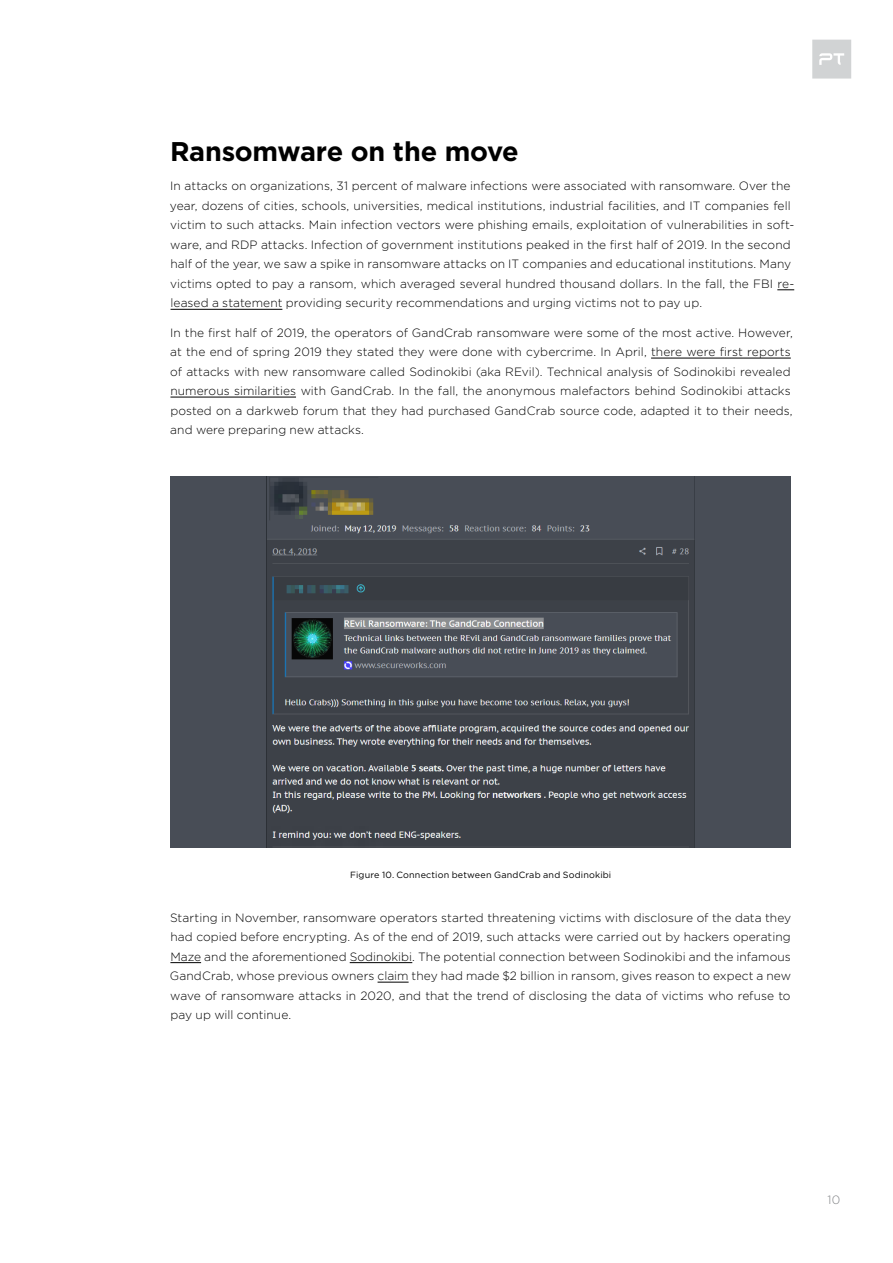
<style>
.page{position:relative;width:893px;height:1263px;background:#fff}
.page>*{position:absolute;margin:0;border:0;box-sizing:border-box;transform-origin:0 0}
.t1{font:700 27px "Gotham Pro";letter-spacing:-.01em;color:#000}
.t2{font:300 12px/19.5px "Gotham Pro";letter-spacing:.005em;color:#000}
.t3{font:300 12px "Gotham Pro";color:#808285}
.t4{font:9px "Gotham Pro";letter-spacing:.02em;color:#000}
</style>
<div class="page">
<svg style="left:777px;top:290px;width:17px;height:1px"></svg>
<hr style="left:171px;top:309px;width:111px;height:1px;background:#000">
<hr style="left:651px;top:358px;width:140px;height:1px;background:#000">
<hr style="left:170px;top:397px;width:126px;height:1px;background:#000">
<div style="left:170px;top:476px;width:621px;height:371px;background:#484d56"></div>
<img style="left:267px;top:476px;width:428px;height:371px">
<hr style="left:170px;top:962px;width:31px;height:1px;background:#000">
<hr style="left:350px;top:962px;width:62px;height:1px;background:#000">
<hr style="left:378px;top:982px;width:31px;height:1px;background:#000">
<div style="left:812px;top:40px;width:39px;height:39px;background:#d1d3d4"></div>
<svg style="left:819px;top:53px;width:25px;height:12px"></svg>
<h1 class="t1" style="left:170px;top:136px;width:350px">Ransomware on the move</h1>
<p class="t2" style="left:170px;top:176px;width:626px">In attacks on organizations, 31 percent of malware infections were associated with ransomware. Over the year, dozens of cities, schools, universities, medical institutions, industrial facilities, and IT companies fell victim to such attacks. Main infection vectors were phishing emails, exploitation of vulnerabilities in soft&shy;ware, and RDP attacks. Infection of government institutions peaked in the first half of 2019. In the second half of the year, we saw a spike in ransomware attacks on IT companies and educational institutions. Many victims opted to pay a ransom, which averaged several hundred thousand dollars. In the fall, the FBI re&shy;leased a statement providing security recommendations and urging victims not to pay up.</p>
<p class="t2" style="left:170px;top:323px;width:624px">In the first half of 2019, the operators of GandCrab ransomware were some of the most active. However, at the end of spring 2019 they stated they were done with cybercrime. In April, there were first reports of attacks with new ransomware called Sodinokibi (aka REvil). Technical analysis of Sodinokibi revealed numerous similarities with GandCrab. In the fall, the anonymous malefactors behind Sodinokibi attacks posted on a darkweb forum that they had purchased GandCrab source code, adapted it to their needs, and were preparing new attacks.</p>
<p class="t4" style="left:350px;top:869px;width:263px">Figure 10. Connection between GandCrab and Sodinokibi</p>
<p class="t2" style="left:170px;top:908px;width:623px;text-align:justify">Starting in November, ransomware operators started threatening victims with disclosure of the data they had copied before encrypting. As of the end of 2019, such attacks were carried out by hackers operating Maze and the aforementioned Sodinokibi. The potential connection between Sodinokibi and the infamous GandCrab, whose previous owners claim they had made $2 billion in ransom, gives reason to expect a new wave of ransomware attacks in 2020, and that the trend of disclosing the data of victims who refuse to pay up will continue.</p>
<p class="t3" style="left:828px;top:1194px;width:14px">10</p>
</div>
